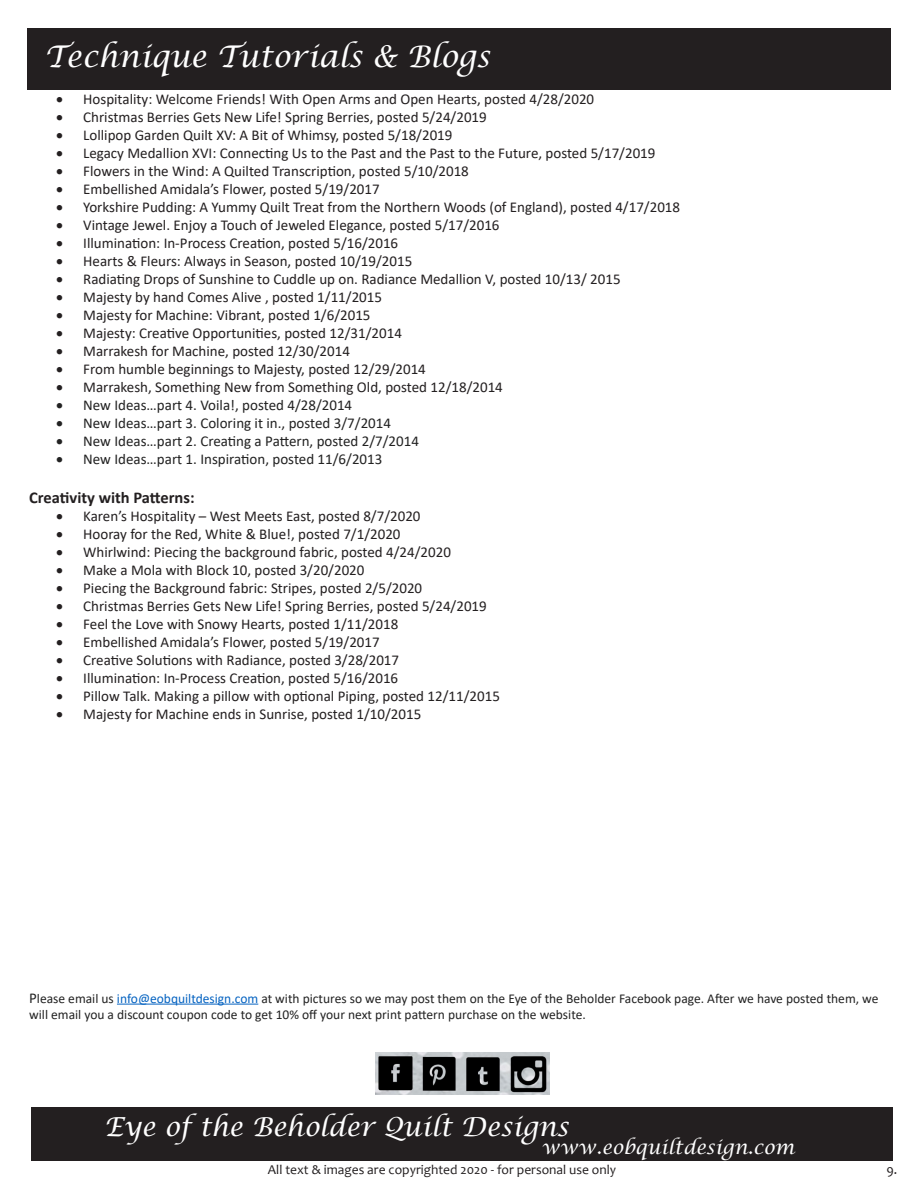
<style>
.page{position:relative;width:918px;height:1188px;background:#fff}
.page>*{position:absolute;margin:0;border:0;box-sizing:border-box;transform-origin:0 0}
.t1{font:italic 30px "Lucida Calligraphy";color:#fff}
.t2{font:italic 26.25px "Lucida Calligraphy";color:#fff}
.t3{font:italic 19.2px "Lucida Calligraphy";color:#fff}
.No_Spacing{font:700 16.5px "Calibri";color:#231f20}
.t4{font:15px "Calibri";color:#231f20}
.t5{font:15px "Calibri";color:#222}
.t6{font:13.5px/16.2px "Calibri";color:#222}
.t7{font:13.5px "Candara";color:#231f20}
.s1{font-size:15px}
.s2{color:#0563c1}
</style>
<div class="page">
<hr style="left:117px;top:1004px;width:141px;height:1px;background:#0563c1">
<div style="left:27px;top:28px;width:864px;height:61px;background:#231f20"></div>
<div style="left:31px;top:1107px;width:862px;height:54px;background:#231f20"></div>
<img style="left:375px;top:1053px;width:175px;height:42px">
<p class="t1" style="left:44px;top:38px;width:447px">Technique Tutorials &amp; Blogs</p>
<p class="t4" style="left:56px;top:88px;width:539px">• Hospitality: Welcome Friends! With Open Arms and Open Hearts, posted 4/28/2020</p>
<p class="t4" style="left:56px;top:106px;width:432px">• Christmas Berries Gets New Life! Spring Berries, posted 5/24/2019</p>
<p class="t4" style="left:56px;top:124px;width:398px">• Lollipop Garden Quilt XV: A Bit of Whimsy, posted 5/18/2019</p>
<p class="t4" style="left:56px;top:142px;width:601px">• Legacy Medallion XVI: Connecting Us to the Past and the Past to the Future, posted 5/17/2019</p>
<p class="t4" style="left:56px;top:160px;width:414px">• Flowers in the Wind: A Quilted Transcription, posted 5/10/2018</p>
<p class="t4" style="left:56px;top:178px;width:325px">• Embellished Amidala’s Flower, posted 5/19/2017</p>
<p class="t4" style="left:56px;top:196px;width:625px">• Yorkshire Pudding: A Yummy Quilt Treat from the Northern Woods (of England), posted 4/17/2018</p>
<p class="t4" style="left:56px;top:214px;width:445px">• Vintage Jewel. Enjoy a Touch of Jeweled Elegance, posted 5/17/2016</p>
<p class="t4" style="left:56px;top:232px;width:344px">• Illumination: In-Process Creation, posted 5/16/2016</p>
<p class="t4" style="left:56px;top:250px;width:358px">• Hearts &amp; Fleurs: Always in Season, posted 10/19/2015</p>
<p class="t4" style="left:56px;top:268px;width:566px">• Radiating Drops of Sunshine to Cuddle up on. Radiance Medallion V, posted 10/13/ 2015</p>
<p class="t4" style="left:56px;top:286px;width:327px">• Majesty by hand Comes Alive , posted 1/11/2015</p>
<p class="t4" style="left:56px;top:304px;width:316px">• Majesty for Machine: Vibrant, posted 1/6/2015</p>
<p class="t4" style="left:56px;top:322px;width:347px">• Majesty: Creative Opportunities, posted 12/31/2014</p>
<p class="t4" style="left:56px;top:340px;width:295px">• Marrakesh for Machine, posted 12/30/2014</p>
<p class="t4" style="left:56px;top:358px;width:371px">• From humble beginnings to Majesty, posted 12/29/2014</p>
<p class="t4" style="left:56px;top:376px;width:448px">• Marrakesh, Something New from Something Old, posted 12/18/2014</p>
<p class="t5" style="left:56px;top:394px;width:297px">• New Ideas…part 4. Voila!, posted 4/28/2014</p>
<p class="t5" style="left:56px;top:412px;width:336px">• New Ideas…part 3. Coloring it in., posted 3/7/2014</p>
<p class="t5" style="left:56px;top:430px;width:364px">• New Ideas…part 2. Creating a Pattern, posted 2/7/2014</p>
<p class="t5" style="left:56px;top:448px;width:328px">• New Ideas…part 1. Inspiration, posted 11/6/2013</p>
<p class="No_Spacing" style="left:29px;top:486px;width:167px">Creativity with Patterns:</p>
<p class="t4" style="left:56px;top:506px;width:366px">• Karen’s Hospitality – West Meets East, posted 8/7/2020</p>
<p class="t4" style="left:56px;top:524px;width:346px">• Hooray for the Red, White &amp; Blue!, posted 7/1/2020</p>
<p class="t4" style="left:56px;top:542px;width:396px">• Whirlwind: Piecing the background fabric, posted 4/24/2020</p>
<p class="t4" style="left:56px;top:560px;width:310px">• Make a Mola with Block 10, posted 3/20/2020</p>
<p class="t4" style="left:56px;top:578px;width:368px">• Piecing the Background fabric: Stripes, posted 2/5/2020</p>
<p class="t4" style="left:56px;top:596px;width:432px">• Christmas Berries Gets New Life! Spring Berries, posted 5/24/2019</p>
<p class="t4" style="left:56px;top:614px;width:344px">• Feel the Love with Snowy Hearts, posted 1/11/2018</p>
<p class="t4" style="left:56px;top:632px;width:325px">• Embellished Amidala’s Flower, posted 5/19/2017</p>
<p class="t4" style="left:56px;top:650px;width:344px">• Creative Solutions with Radiance, posted 3/28/2017</p>
<p class="t4" style="left:56px;top:668px;width:344px">• Illumination: In-Process Creation, posted 5/16/2016</p>
<p class="t4" style="left:56px;top:686px;width:445px">• Pillow Talk. Making a pillow with optional Piping, posted 12/11/2015</p>
<p class="t4" style="left:56px;top:704px;width:367px">• Majesty for Machine ends in Sunrise, posted 1/10/2015</p>
<p class="t6" style="left:29px;top:990px;width:851px"><span class="s1">P</span>lease email us <span class="s2">info@eobquiltdesign.com</span> at with pictures so we may post them on the Eye of the Beholder Facebook page. After we have posted them, we will email you a discount coupon code to get 10% off your next print pattern purchase on the website.</p>
<p class="t2" style="left:104px;top:1111px;width:466px">Eye of the Beholder Quilt Designs</p>
<p class="t3" style="left:542px;top:1136px;width:254px">www.eobquiltdesign.com</p>
<p class="t7" style="left:268px;top:1161px;width:350px">All text &amp; images are copyrighted 2020 - for personal use only</p>
<p class="t7" style="left:887px;top:1161px;width:12px">9.</p>
</div>
